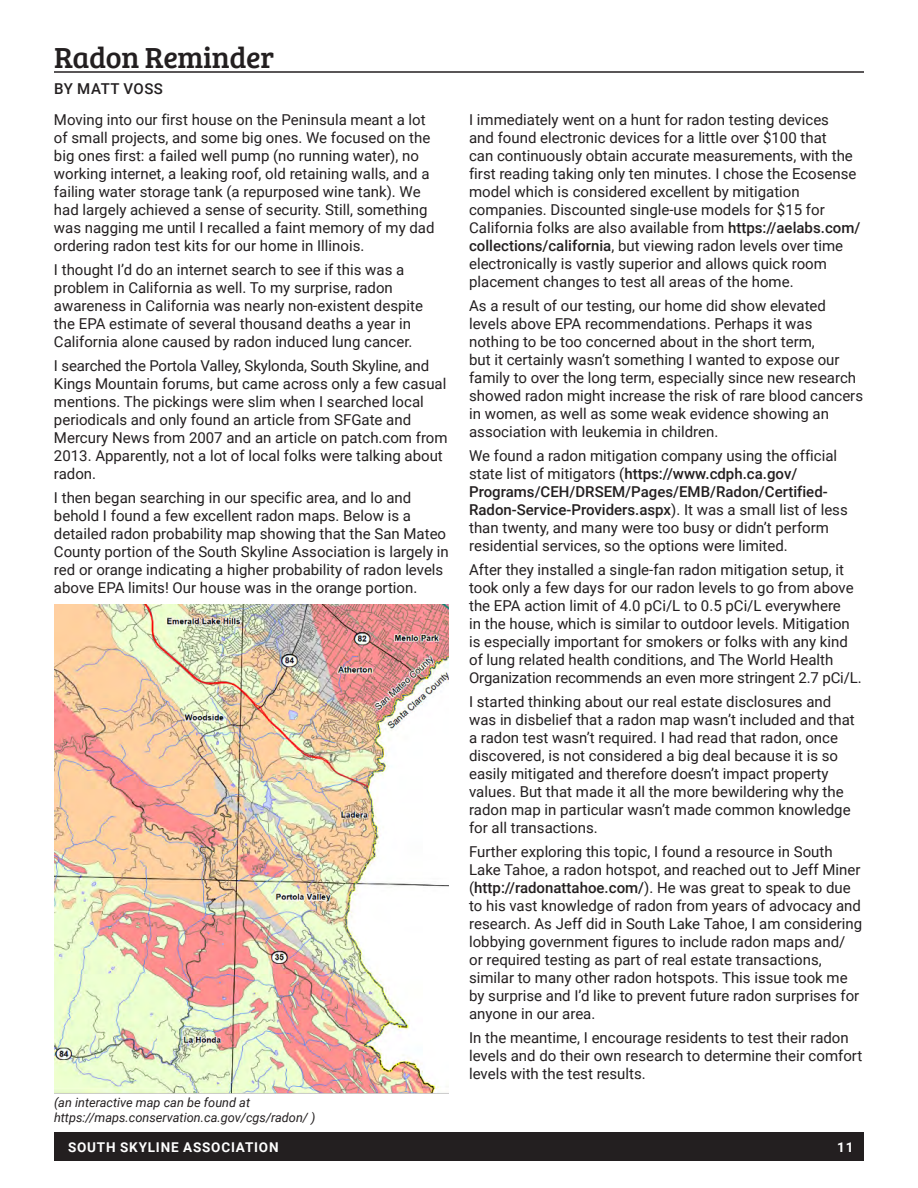
<style>
.page{position:relative;width:918px;height:1188px;background:#fff}
.page>*{position:absolute;margin:0;border:0;box-sizing:border-box;transform-origin:0 0}
.Heading_16_pt_bold{font:30px "Bree Serif";letter-spacing:-.01em;color:#231f20}
.body{font:15px/18px "Roboto";color:#231f20}
.BY_line{font:500 15px "Roboto";letter-spacing:.035em;color:#231f20}
.t1{font:700 13.5px "Roboto";letter-spacing:.06em;color:#fff}
.Mouse_type{font:italic 12.75px/15.3px "Roboto";color:#231f20}
.s1{font-weight:500}
</style>
<div class="page">
<div style="left:54px;top:1133px;width:810px;height:28px;background:#231f20"></div>
<hr style="left:54px;top:71px;width:810px;height:2px;background:#231f20">
<img style="left:54px;top:605px;width:395px;height:488px">
<p class="Heading_16_pt_bold" style="left:54px;top:36px;width:222px">Radon Reminder</p>
<p class="BY_line" style="left:54px;top:78px;width:110px">BY MATT VOSS</p>
<p class="body" style="left:54px;top:110px;width:382px">Moving into our first house on the Peninsula meant a lot of small projects, and some big ones. We focused on the big ones first: a failed well pump (no running water), no working internet, a leaking roof, old retaining walls, and a failing water storage tank (a repurposed wine tank). We had largely achieved a sense of security. Still, something was nagging me until I recalled a faint memory of my dad ordering radon test kits for our home in Illinois.</p>
<p class="body" style="left:54px;top:260px;width:371px">I thought I’d do an internet search to see if this was a problem in California as well. To my surprise, radon awareness in California was nearly non-existent despite the EPA estimate of several thousand deaths a year in California alone caused by radon induced lung cancer.</p>
<p class="body" style="left:54px;top:356px;width:395px">I searched the Portola Valley, Skylonda, South Skyline, and Kings Mountain forums, but came across only a few casual mentions. The pickings were slim when I searched local periodicals and only found an article from SFGate and Mercury News from 2007 and an article on patch.com from 2013. Apparently, not a lot of local folks were talking about radon.</p>
<p class="body" style="left:54px;top:488px;width:396px">I then began searching in our specific area, and lo and behold I found a few excellent radon maps. Below is a detailed radon probability map showing that the San Mateo County portion of the South Skyline Association is largely in red or orange indicating a higher probability of radon levels above EPA limits! Our house was in the orange portion.</p>
<p class="Mouse_type" style="left:54px;top:1094px;width:263px">(an interactive map can be found at https://maps.conservation.ca.gov/cgs/radon/ )</p>
<p class="body" style="left:469px;top:110px;width:393px">I immediately went on a hunt for radon testing devices<br>and found electronic devices for a little over $100 that<br>can continuously obtain accurate measurements, with the first reading taking only ten minutes. I chose the Ecosense model which is considered excellent by mitigation companies. Discounted single-use models for $15 for California folks are also available from <span class="s1">https://aelabs.com/ collections/california</span>, but viewing radon levels over time electronically is vastly superior and allows quick room placement changes to test all areas of the home.</p>
<p class="body" style="left:469px;top:296px;width:396px">As a result of our testing, our home did show elevated levels above EPA recommendations. Perhaps it was nothing to be too concerned about in the short term,<br>but it certainly wasn’t something I wanted to expose our family to over the long term, especially since new research showed radon might increase the risk of rare blood cancers in women, as well as some weak evidence showing an association with leukemia in children.</p>
<p class="body" style="left:469px;top:446px;width:380px">We found a radon mitigation company using the official state list of mitigators (<span class="s1">https://www.cdph.ca.gov/ Programs/CEH/DRSEM/Pages/EMB/Radon/Certified-Radon-Service-Providers.aspx</span>). It was a small list of less than twenty, and many were too busy or didn’t perform residential services, so the options were limited.</p>
<p class="body" style="left:469px;top:560px;width:394px">After they installed a single-fan radon mitigation setup, it took only a few days for our radon levels to go from above the EPA action limit of 4.0 pCi/L to 0.5 pCi/L everywhere<br>in the house, which is similar to outdoor levels. Mitigation is especially important for smokers or folks with any kind of lung related health conditions, and The World Health Organization recommends an even more stringent 2.7 pCi/L.</p>
<p class="body" style="left:469px;top:692px;width:387px">I started thinking about our real estate disclosures and was in disbelief that a radon map wasn’t included and that a radon test wasn’t required. I had read that radon, once discovered, is not considered a big deal because it is so easily mitigated and therefore doesn’t impact property values. But that made it all the more bewildering why the radon map in particular wasn’t made common knowledge for all transactions.</p>
<p class="body" style="left:469px;top:842px;width:394px">Further exploring this topic, I found a resource in South Lake Tahoe, a radon hotspot, and reached out to Jeff Miner (<span class="s1">http://radonattahoe.com/</span>). He was great to speak to due to his vast knowledge of radon from years of advocacy and research. As Jeff did in South Lake Tahoe, I am considering lobbying government figures to include radon maps and/ or required testing as part of real estate transactions, similar to many other radon hotspots. This issue took me by surprise and I’d like to prevent future radon surprises for anyone in our area.</p>
<p class="body" style="left:469px;top:1028px;width:395px">In the meantime, I encourage residents to test their radon levels and do their own research to determine their comfort levels with the test results.</p>
<p class="t1" style="left:68px;top:1138px;width:212px">SOUTH SKYLINE ASSOCIATION</p>
<p class="t1" style="left:837px;top:1138px;width:18px">11</p>
</div>
